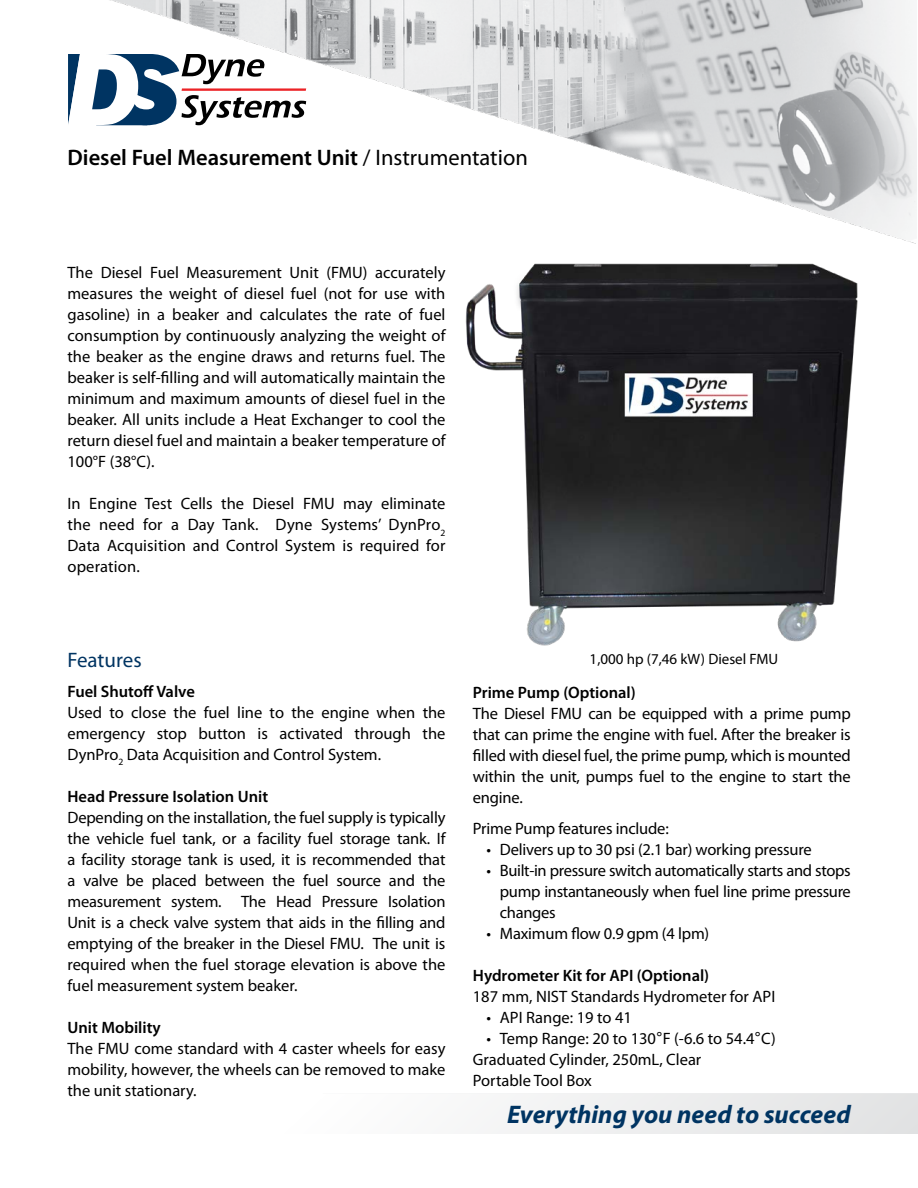
<style>
.page{position:relative;width:918px;height:1188px;background:#fff}
.page>*{position:absolute;margin:0;border:0;box-sizing:border-box;transform-origin:0 0}
.t1{font:italic 700 25.5px "Myriad Pro";color:#003462}
.t2{font:600 22.5px "Myriad Pro";color:#000}
.t3{font:21px "Myriad Pro";color:#003462}
.t4{font:16.5px/21px "Myriad Pro";color:#000;text-align:justify}
.t5{font:600 16.5px "Myriad Pro";color:#000}
.t6{font:15px "Myriad Pro";color:#000}
.s1{font-weight:400}
.s2{font-family:"Arial"}
</style>
<div class="page">
<svg style="left:68px;top:54px;width:39px;height:71px"></svg>
<svg style="left:491px;top:1093px;width:427px;height:41px"></svg>
<img style="left:107px;top:0;width:810px;height:243px">
<img style="left:465px;top:263px;width:393px;height:383px">
<p class="t2" style="left:68px;top:143px;width:462px">Diesel Fuel Measurement Unit <span class="s1">/ Instrumentation</span></p>
<p class="t4" style="left:68px;top:262px;width:380px">The Diesel Fuel Measurement Unit (FMU) accurately measures the weight of diesel fuel (not for use with gasoline) in a beaker and calculates the rate of fuel consumption by continuously analyzing the weight of the beaker as the engine draws and returns fuel. The beaker is self-filling and will automatically maintain the minimum and maximum amounts of diesel fuel in the beaker. All units include a Heat Exchanger to cool the return diesel fuel and maintain a beaker temperature of 100°F (38°C).</p>
<p class="t4" style="left:68px;top:493px;width:380px">In Engine Test Cells the Diesel FMU may eliminate the need for a Day Tank. Dyne Systems’ DynPro<sub>2<br></sub>Data Acquisition and Control System is required for operation.</p>
<p class="t3" style="left:68px;top:647px;width:76px">Features</p>
<p class="t5" style="left:68px;top:681px;width:129px">Fuel Shutoff Valve</p>
<p class="t4" style="left:68px;top:701px;width:380px">Used to close the fuel line to the engine when the emergency stop button is activated through the DynPro<sub>2</sub> Data Acquisition and Control System.</p>
<p class="t5" style="left:68px;top:786px;width:202px">Head Pressure Isolation Unit</p>
<p class="t4" style="left:68px;top:806px;width:380px">Depending on the installation, the fuel supply is typically the vehicle fuel tank, or a facility fuel storage tank. If a facility storage tank is used, it is recommended that a valve be placed between the fuel source and the measurement system. The Head Pressure Isolation Unit is a check valve system that aids in the filling and emptying of the breaker in the Diesel FMU. The unit is required when the fuel storage elevation is above the fuel measurement system beaker.</p>
<p class="t5" style="left:68px;top:1017px;width:95px">Unit Mobility</p>
<p class="t4" style="left:68px;top:1037px;width:380px">The FMU come standard with 4 caster wheels for easy mobility, however, the wheels can be removed to make the unit stationary.</p>
<p class="t6" style="left:590px;top:650px;width:190px">1,000 hp (7,46 kW) Diesel FMU</p>
<p class="t5" style="left:473px;top:682px;width:164px">Prime Pump (Optional)</p>
<p class="t4" style="left:473px;top:702px;width:380px">The Diesel FMU can be equipped with a prime pump that can prime the engine with fuel. After the breaker is filled with diesel fuel, the prime pump, which is mounted within the unit, pumps fuel to the engine to start the engine.</p>
<p class="t4" style="left:473px;top:818px;width:197px">Prime Pump features include:</p>
<p class="t4" style="left:486px;top:839px;width:327px">• Delivers up to 30 psi (2.1 bar) working pressure</p>
<p class="t4" style="left:500px;top:860px;width:352px;text-indent:-14px">• Built-in pressure switch automatically starts and stops pump instantaneously when fuel line prime pressure changes</p>
<p class="t4" style="left:486px;top:923px;width:224px">• Maximum flow 0.9 gpm (4 lpm)</p>
<p class="t5" style="left:473px;top:965px;width:238px">Hydrometer Kit for API (Optional)</p>
<p class="t4" style="left:473px;top:986px;width:304px">187 mm, NIST Standards Hydrometer for API</p>
<p class="t4" style="left:486px;top:1007px;width:147px">• API Range: 19 to 41</p>
<p class="t4" style="left:486px;top:1028px;width:291px">• Temp Range: 20 to 130<span class="s2">°</span>F (-6.6 to 54.4<span class="s2">°</span>C)</p>
<p class="t4" style="left:473px;top:1049px;width:230px">Graduated Cylinder, 250mL, Clear</p>
<p class="t4" style="left:473px;top:1070px;width:121px">Portable Tool Box</p>
<h1 class="t1" style="left:507px;top:1098px;width:345px">Everything you need to succeed</h1>
</div>
